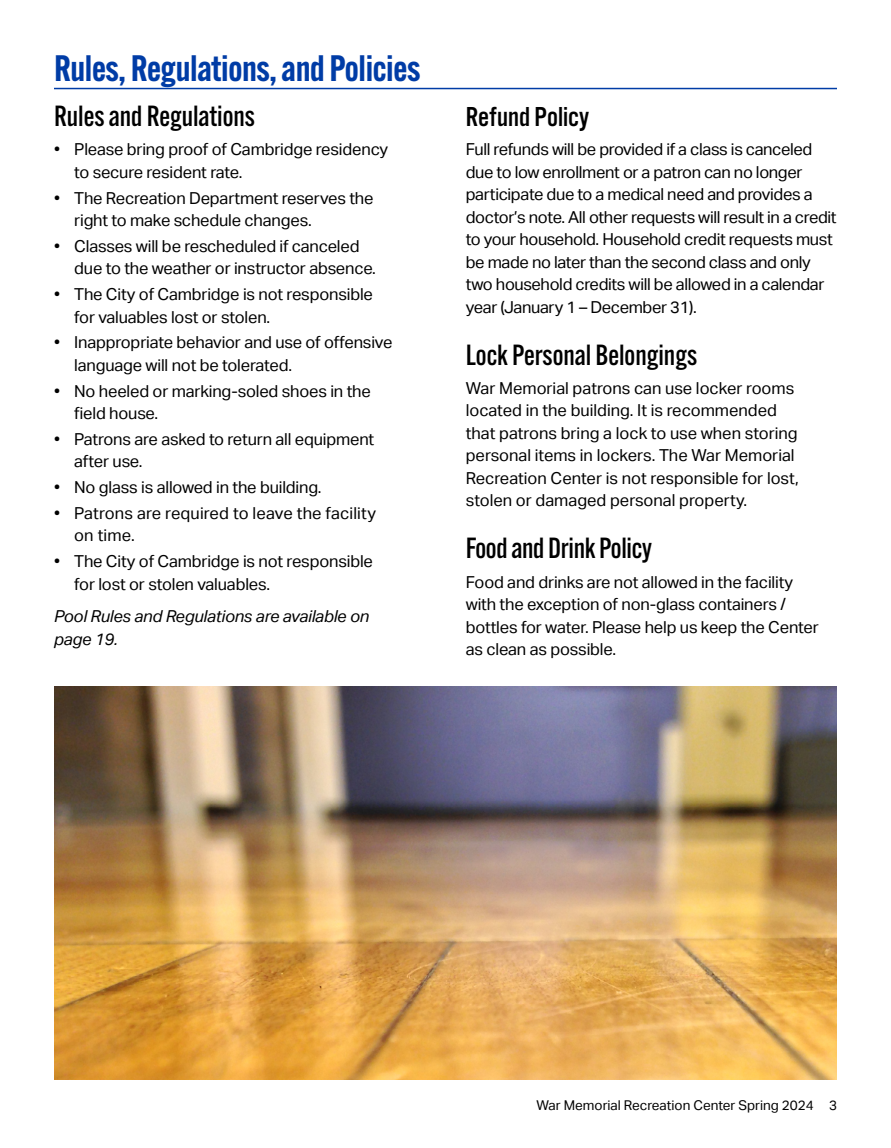
<style>
.page{position:relative;width:891px;height:1148px;background:#fff}
.page>*{position:absolute;margin:0;border:0;box-sizing:border-box;transform-origin:0 0}
.Section_-_Name{font:600 36px "Alternate Gothic ATF";letter-spacing:-.01em;color:#003ca6}
.Section_-_Subheading{font:500 28.5px "Alternate Gothic ATF";color:#000}
.Body{font:28.5px "Alternate Got No 3 D";color:#000}
.Body-2{font:16.5px/22.5px "Aktiv Grotesk";letter-spacing:-.01em;color:#000}
.Body-3{font:16.5px/22.5px "Aktiv Grotesk";letter-spacing:.01em;color:#000}
.Body-4{font:italic 16.5px/22.5px "Aktiv Grotesk";letter-spacing:-.01em;color:#000}
.t1{font:13.5px "Aktiv Grotesk";color:#000}
</style>
<div class="page">
<hr style="left:54px;top:88px;width:783px;height:1px;background:#003ca6">
<img style="left:54px;top:687px;width:783px;height:392px">
<p class="Section_-_Name" style="left:54px;top:45px;width:368px">Rules, Regulations, and Policies</p>
<p class="Section_-_Subheading" style="left:54px;top:98px;width:203px">Rules and Regulations</p>
<p class="Body-2" style="left:74px;top:138px;width:315px;text-indent:-20px">• Please bring proof of Cambridge residency to secure resident rate.</p>
<p class="Body-2" style="left:74px;top:187px;width:301px;text-indent:-20px">• The Recreation Department reserves the right to make schedule changes.</p>
<p class="Body-2" style="left:74px;top:235px;width:303px;text-indent:-20px">• Classes will be rescheduled if canceled due to the weather or instructor absence.</p>
<p class="Body-2" style="left:74px;top:283px;width:300px;text-indent:-20px">• The City of Cambridge is not responsible for valuables lost or stolen.</p>
<p class="Body-2" style="left:74px;top:331px;width:320px;text-indent:-20px">• Inappropriate behavior and use of offensive language will not be tolerated.</p>
<p class="Body-2" style="left:74px;top:380px;width:298px;text-indent:-20px">• No heeled or marking-soled shoes in the field house.</p>
<p class="Body-2" style="left:74px;top:428px;width:302px;text-indent:-20px">• Patrons are asked to return all equipment after use.</p>
<p class="Body-2" style="left:54px;top:476px;width:269px">• No glass is allowed in the building.</p>
<p class="Body-3" style="left:74px;top:502px;width:303px;text-indent:-20px">• Patrons are required to leave the facility on time.</p>
<p class="Body-2" style="left:74px;top:550px;width:300px;text-indent:-20px">• The City of Cambridge is not responsible for lost or stolen valuables.</p>
<p class="Body-4" style="left:54px;top:605px;width:317px">Pool Rules and Regulations are available on page 19.</p>
<p class="Body" style="left:466px;top:101px;width:125px">Refund Policy</p>
<p class="Body-2" style="left:466px;top:138px;width:372px">Full refunds will be provided if a class is canceled due to low enrollment or a patron can no longer participate due to a medical need and provides a doctor’s note. All other requests will result in a credit to your household. Household credit requests must be made no later than the second class and only two household credits will be allowed in a calendar year (January 1 – December 31).</p>
<p class="Section_-_Subheading" style="left:466px;top:337px;width:233px">Lock Personal Belongings</p>
<p class="Body-2" style="left:466px;top:377px;width:335px">War Memorial patrons can use locker rooms located in the building. It is recommended that patrons bring a lock to use when storing personal items in lockers. The War Memorial Recreation Center is not responsible for lost, stolen or damaged personal property.</p>
<p class="Section_-_Subheading" style="left:466px;top:530px;width:188px">Food and Drink Policy</p>
<p class="Body-2" style="left:466px;top:570px;width:355px">Food and drinks are not allowed in the facility with the exception of non-glass containers / bottles for water. Please help us keep the Center as clean as possible.</p>
<p class="t1" style="left:537px;top:1097px;width:302px">War Memorial Recreation Center Spring 2024 3</p>
</div>
